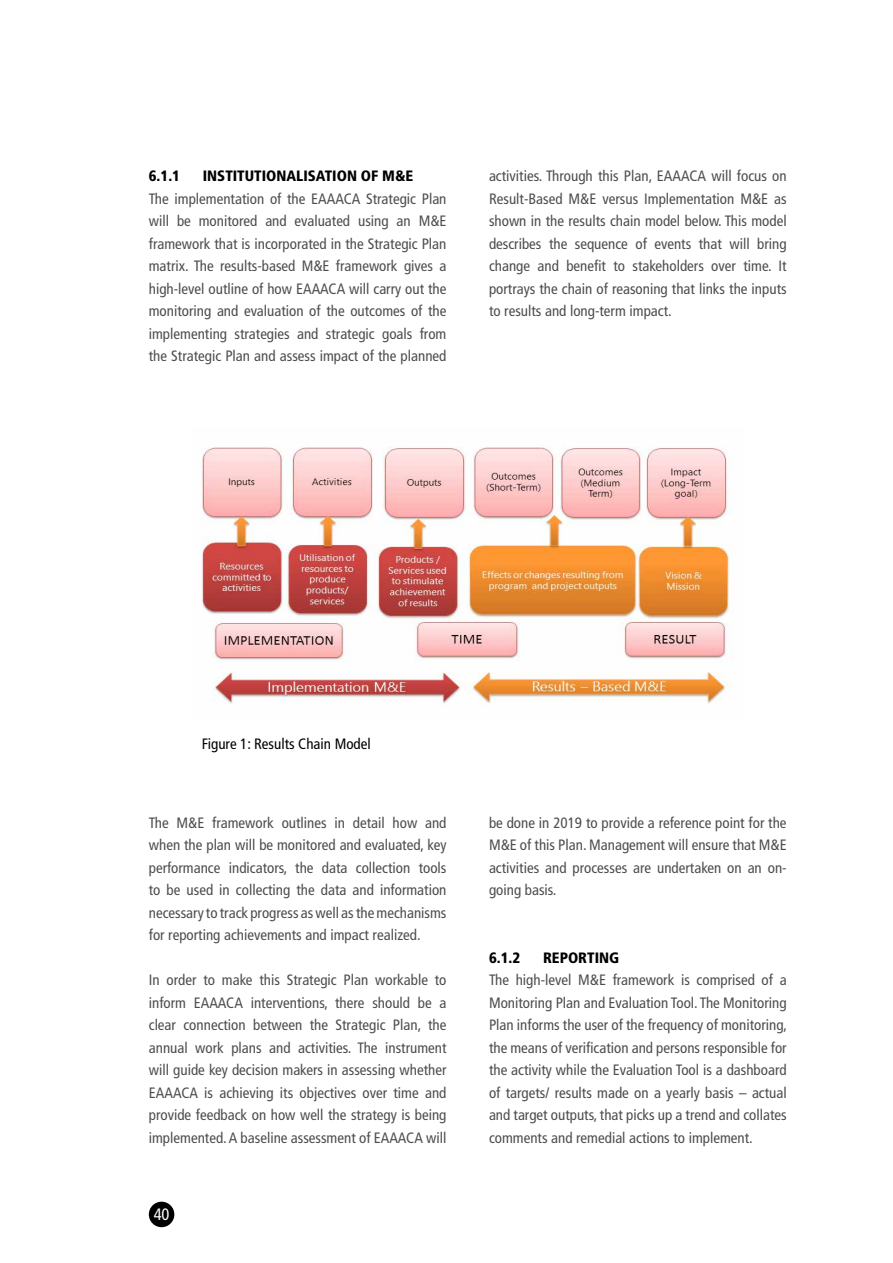
<style>
.page{position:relative;width:893px;height:1263px;background:#fff}
.page>*{position:absolute;margin:0;border:0;box-sizing:border-box;transform-origin:0 0}
.t1{font:condensed 16.5px "Frutiger";color:#fff}
.t2{font:condensed 15px/22.5px "Frutiger";color:#4d4d4f;text-align:justify}
.t3{font:900 condensed 15px "Frutiger";color:#000}
.t4{font:condensed 15px "Frutiger";color:#000}
</style>
<div class="page">
<div style="left:149px;top:1202px;width:25px;height:25px;background:#000;border-radius:50%"></div>
<img style="left:201px;top:447px;width:531px;height:257px">
<p class="t3" style="left:149px;top:167px;width:33px">6.1.1</p>
<p class="t3" style="left:203px;top:167px;width:212px">INSTITUTIONALISATION OF M&amp;E</p>
<p class="t2" style="left:149px;top:187px;width:299px">The implementation of the EAAACA Strategic Plan will be monitored and evaluated using an M&amp;E framework that is incorporated in the Strategic Plan matrix. The results-based M&amp;E framework gives a high-level outline of how EAAACA will carry out the monitoring and evaluation of the outcomes of the implementing strategies and strategic goals from the Strategic Plan and assess impact of the planned</p>
<p class="t2" style="left:489px;top:165px;width:299px">activities. Through this Plan, EAAACA will focus on Result-Based M&amp;E versus Implementation M&amp;E as shown in the results chain model below. This model describes the sequence of events that will bring change and benefit to stakeholders over time. It portrays the chain of reasoning that links the inputs to results and long-term impact.</p>
<p class="t4" style="left:202px;top:735px;width:170px">Figure 1: Results Chain Model</p>
<p class="t2" style="left:149px;top:811px;width:299px">The M&amp;E framework outlines in detail how and when the plan will be monitored and evaluated, key performance indicators, the data collection tools to be used in collecting the data and information necessary to track progress as well as the mechanisms for reporting achievements and impact realized.</p>
<p class="t2" style="left:149px;top:969px;width:299px">In order to make this Strategic Plan workable to inform EAAACA interventions, there should be a clear connection between the Strategic Plan, the annual work plans and activities. The instrument will guide key decision makers in assessing whether EAAACA is achieving its objectives over time and provide feedback on how well the strategy is being implemented. A baseline assessment of EAAACA will</p>
<p class="t1" style="left:154px;top:1205px;width:17px">40</p>
<p class="t2" style="left:489px;top:811px;width:299px">be done in 2019 to provide a reference point for the M&amp;E of this Plan. Management will ensure that M&amp;E activities and processes are undertaken on an on&shy;going basis.</p>
<p class="t3" style="left:489px;top:948px;width:33px">6.1.2</p>
<p class="t3" style="left:543px;top:948px;width:78px">REPORTING</p>
<p class="t2" style="left:489px;top:969px;width:300px">The high-level M&amp;E framework is comprised of a Monitoring Plan and Evaluation Tool. The Monitoring Plan informs the user of the frequency of monitoring, the means of verification and persons responsible for the activity while the Evaluation Tool is a dashboard of targets/ results made on a yearly basis – actual and target outputs, that picks up a trend and collates comments and remedial actions to implement.</p>
</div>
